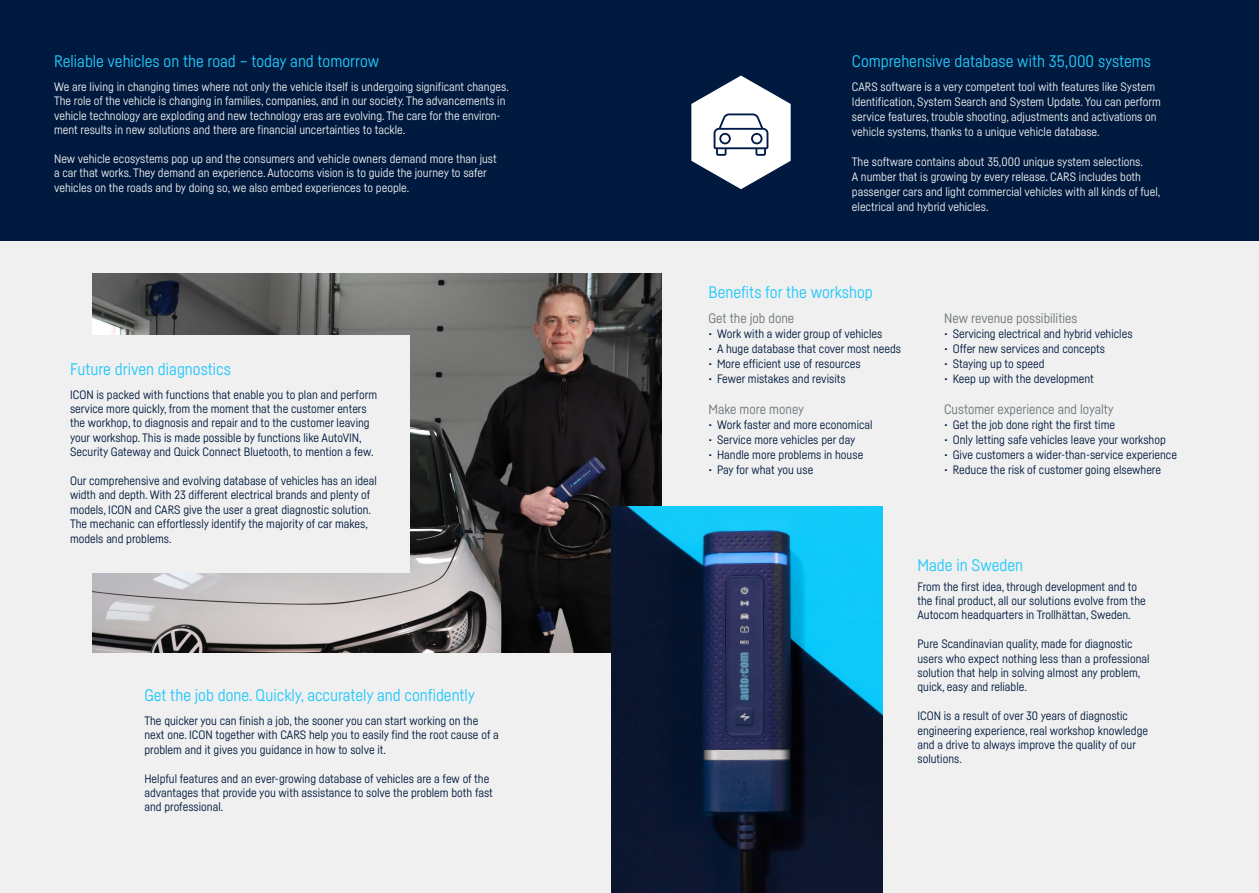
<style>
.page{position:relative;width:1259px;height:893px;background:#fff}
.page>*{position:absolute;margin:0;border:0;box-sizing:border-box;transform-origin:0 0}
.t1{font:16.5px "Fabrikat";color:#23c8fa}
.t2{font:13.5px "Fabrikat";color:#6d767a}
.t3{font:12px/14.4px "Fabrikat";color:#001a3f}
.t4{font:12px/15px "Fabrikat";color:#f0f0f0}
</style>
<div class="page">
<div style="left:0;top:227px;width:1259px;height:666px;background:#f0f0f0"></div>
<div style="left:0;top:0;width:1259px;height:241px;background:#001a3f"></div>
<img style="left:93px;top:273px;width:568px;height:380px">
<div style="left:54px;top:335px;width:356px;height:237px;background:#f0f0f0"></div>
<svg style="left:691px;top:76px;width:99px;height:113px"></svg>
<img style="left:611px;top:506px;width:271px;height:387px">
<h1 class="t1" style="left:54px;top:51px;width:327px">Reliable vehicles on the road – today and tomorrow</h1>
<p class="t4" style="left:54px;top:79px;width:456px;line-height:14.4px">We are living in changing times where not only the vehicle itself is undergoing significant changes.<br>The role of the vehicle is changing in families, companies, and in our society. The advancements in vehicle technology are exploding and new technology eras are evolving. The care for the environ&shy;ment results in new solutions and there are financial uncertainties to tackle.</p>
<p class="t4" style="left:54px;top:151px;width:444px;line-height:14.4px">New vehicle ecosystems pop up and the consumers and vehicle owners demand more than just a car that works. They demand an experience. Autocoms vision is to guide the journey to safer vehicles on the roads and by doing so, we also embed experiences to people.</p>
<h1 class="t1" style="left:70px;top:359px;width:162px">Future driven diagnostics</h1>
<p class="t3" style="left:70px;top:387px;width:308px">ICON is packed with functions that enable you to plan and perform service more quickly, from the moment that the customer enters the workhop, to diagnosis and repair and to the customer leaving your workshop. This is made possible by functions like AutoVIN, Security Gateway and Quick Connect Bluetooth, to mention a few.</p>
<p class="t3" style="left:70px;top:473px;width:308px">Our comprehensive and evolving database of vehicles has an ideal width and depth. With 23 different electrical brands and plenty of models, ICON and CARS give the user a great diagnostic solution.<br>The mechanic can effortlessly identify the majority of car makes, models and problems.</p>
<h1 class="t1" style="left:144px;top:685px;width:332px">Get the job done. Quickly, accurately and confidently</h1>
<p class="t3" style="left:144px;top:713px;width:356px">The quicker you can finish a job, the sooner you can start working on the next one. ICON together with CARS help you to easily find the root cause of a problem and it gives you guidance in how to solve it.</p>
<p class="t3" style="left:144px;top:771px;width:350px">Helpful features and an ever-growing database of vehicles are a few of the advantages that provide you with assistance to solve the problem both fast and professional.</p>
<h1 class="t1" style="left:852px;top:51px;width:301px">Comprehensive database with 35,000 systems</h1>
<p class="t4" style="left:852px;top:79px;width:310px">CARS software is a very competent tool with features like System Identification, System Search and System Update. You can perform service features, trouble shooting, adjustments and activations on vehicle systems, thanks to a unique vehicle database.</p>
<p class="t4" style="left:852px;top:154px;width:310px">The software contains about 35,000 unique system selections.<br>A number that is growing by every release. CARS includes both passenger cars and light commercial vehicles with all kinds of fuel, electrical and hybrid vehicles.</p>
<h1 class="t1" style="left:708px;top:282px;width:166px">Benefits for the workshop</h1>
<p class="t2" style="left:708px;top:310px;width:87px">Get the job done</p>
<p class="t3" style="left:708px;top:326px;width:175px">• Work with a wider group of vehicles</p>
<p class="t3" style="left:708px;top:341px;width:194px">• A huge database that cover most needs</p>
<p class="t3" style="left:708px;top:356px;width:154px">• More efficient use of resources</p>
<p class="t3" style="left:708px;top:371px;width:139px">• Fewer mistakes and revisits</p>
<p class="t2" style="left:708px;top:401px;width:97px">Make more money</p>
<p class="t3" style="left:708px;top:417px;width:166px">• Work faster and more economical</p>
<p class="t3" style="left:708px;top:432px;width:148px">• Service more vehicles per day</p>
<p class="t3" style="left:708px;top:447px;width:156px">• Handle more problems in house</p>
<p class="t3" style="left:708px;top:462px;width:106px">• Pay for what you use</p>
<p class="t2" style="left:944px;top:310px;width:135px">New revenue possibilities</p>
<p class="t3" style="left:944px;top:326px;width:190px">• Servicing electrical and hybrid vehicles</p>
<p class="t3" style="left:944px;top:341px;width:162px">• Offer new services and concepts</p>
<p class="t3" style="left:944px;top:356px;width:102px">• Staying up to speed</p>
<p class="t3" style="left:944px;top:371px;width:151px">• Keep up with the development</p>
<p class="t2" style="left:944px;top:401px;width:171px">Customer experience and loyalty</p>
<p class="t3" style="left:944px;top:417px;width:172px">• Get the job done right the first time</p>
<p class="t3" style="left:944px;top:432px;width:223px">• Only letting safe vehicles leave your workshop</p>
<p class="t3" style="left:944px;top:447px;width:234px">• Give customers a wider-than-service experience</p>
<p class="t3" style="left:944px;top:462px;width:218px">• Reduce the risk of customer going elsewhere</p>
<h1 class="t1" style="left:917px;top:555px;width:107px">Made in Sweden</h1>
<p class="t3" style="left:917px;top:579px;width:230px">From the first idea, through development and to the final product, all our solutions evolve from the<br>Autocom headquarters in Trollhättan, Sweden.</p>
<p class="t3" style="left:917px;top:636px;width:234px">Pure Scandinavian quality, made for diagnostic users who expect nothing less than a professional solution that help in solving almost any problem, quick, easy and reliable.</p>
<p class="t3" style="left:917px;top:708px;width:232px">ICON is a result of over 30 years of diagnostic engineering experience, real workshop knowledge and a drive to always improve the quality of our solutions.</p>
</div>
